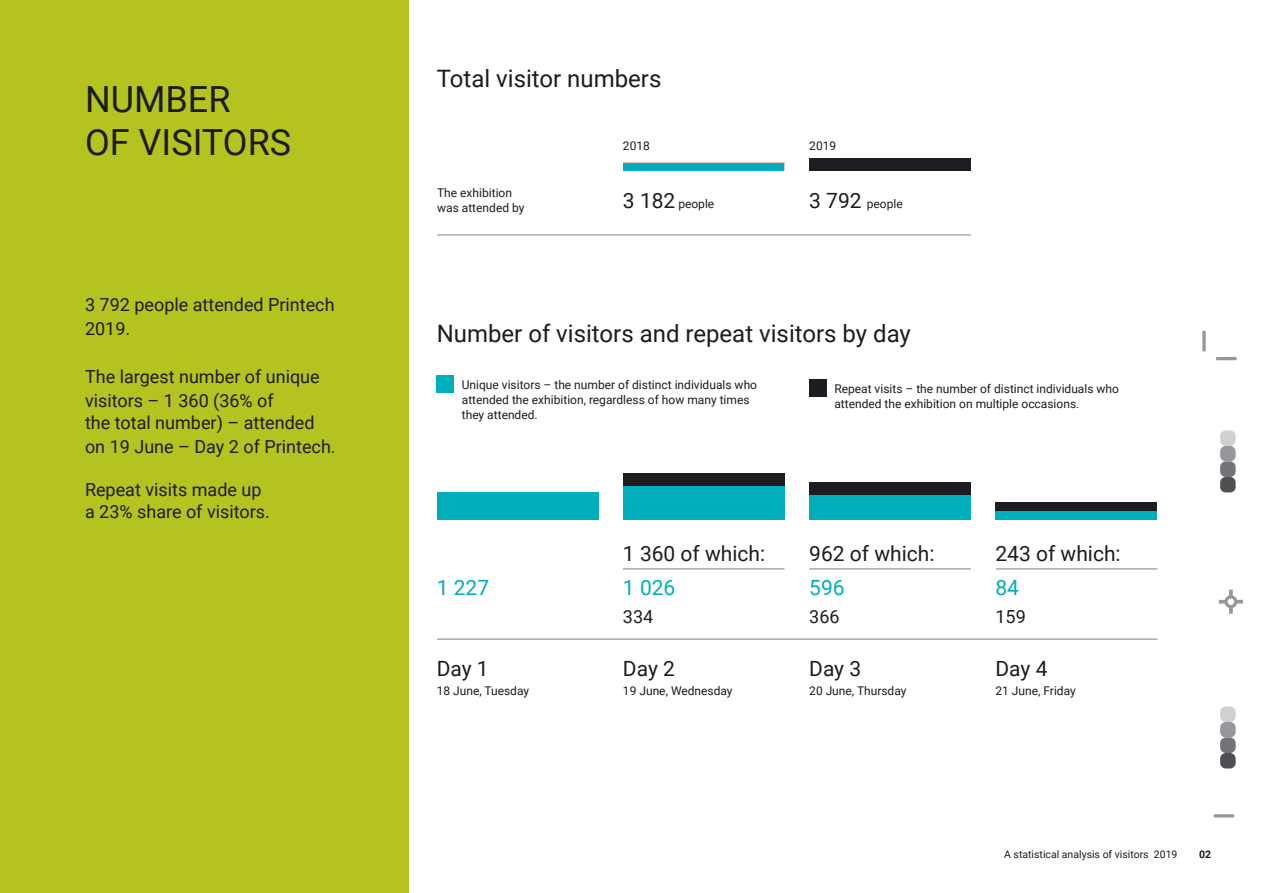
<style>
.page{position:relative;width:1263px;height:893px;background:#fff}
.page>*{position:absolute;margin:0;border:0;box-sizing:border-box;transform-origin:0 0}
.t1{font:36px/43.2px "Roboto";color:#1b1c20}
.t2{font:24px "Roboto";color:#1c1c20}
.t3{font:21px "Roboto";color:#1d1c20}
.t4{font:21px "Roboto";letter-spacing:-.005em;color:#1c1c20}
.t5{font:21px "Roboto";color:#00adbb}
.t6{font:18px/24px "Roboto";color:#1c1c20}
.t7{font:18px "Roboto";color:#1d1c20}
.t8{font:12px/15px "Roboto";color:#1c1c20}
.t9{font:10.5px "Roboto";color:#1b1c20}
.t10{font:700 10.5px "Roboto";color:#1c1c20}
.s1{font-size:21px}
</style>
<div class="page">
<div style="left:1220px;top:706px;width:15px;height:16px;background:#ced0d2;border-radius:6px"></div>
<div style="left:1220px;top:722px;width:15px;height:15px;background:#98989c;border-radius:6px"></div>
<div style="left:1220px;top:737px;width:15px;height:16px;background:#757378;border-radius:6px"></div>
<div style="left:1220px;top:753px;width:15px;height:15px;background:#504f53;border-radius:6px"></div>
<div style="left:1220px;top:430px;width:15px;height:16px;background:#ced0d2;border-radius:6px"></div>
<div style="left:1220px;top:446px;width:15px;height:15px;background:#98989c;border-radius:6px"></div>
<div style="left:1220px;top:461px;width:15px;height:16px;background:#757378;border-radius:6px"></div>
<div style="left:1220px;top:477px;width:15px;height:15px;background:#504f53;border-radius:6px"></div>
<hr style="left:1216px;top:357px;width:21px;height:3px;background:#97979a">
<svg style="left:1202px;top:331px;width:4px;height:21px"></svg>
<hr style="left:1213px;top:814px;width:21px;height:3px;background:#97979a">
<svg style="left:1219px;top:590px;width:24px;height:24px"></svg>
<div style="left:0;top:0;width:408px;height:893px;background:#b4c31f"></div>
<div style="left:623px;top:486px;width:161px;height:34px;background:#00adbb"></div>
<div style="left:623px;top:473px;width:161px;height:13px;background:#1d1c20"></div>
<div style="left:995px;top:511px;width:162px;height:9px;background:#00adbb"></div>
<div style="left:995px;top:502px;width:162px;height:9px;background:#1d1c20"></div>
<div style="left:437px;top:492px;width:161px;height:28px;background:#00adbb"></div>
<div style="left:809px;top:495px;width:162px;height:25px;background:#00adbb"></div>
<div style="left:809px;top:482px;width:162px;height:13px;background:#1d1c20"></div>
<hr style="left:437px;top:639px;width:720px;height:1px;background:#818084">
<hr style="left:996px;top:569px;width:161px;height:1px;background:#818084">
<hr style="left:809px;top:569px;width:162px;height:1px;background:#818084">
<hr style="left:623px;top:569px;width:161px;height:1px;background:#818084">
<div style="left:623px;top:163px;width:161px;height:8px;background:#00adbc"></div>
<div style="left:809px;top:158px;width:162px;height:13px;background:#1e1d21"></div>
<div style="left:437px;top:375px;width:17px;height:17px;background:#00adbb"></div>
<div style="left:809px;top:379px;width:17px;height:17px;background:#1d1c20"></div>
<hr style="left:437px;top:235px;width:534px;height:1px;background:#818084">
<h1 class="t1" style="left:85px;top:76px;width:208px">NUMBER<br>OF VISITORS</h1>
<h3 class="t6" style="left:85px;top:292px;width:251px">3 792 people attended Printech<br>2019.</h3>
<h3 class="t6" style="left:85px;top:364px;width:236px">The largest number of unique visitors – 1 360 (36% of</h3>
<h3 class="t6" style="left:85px;top:410px;width:252px">the total number) – attended on 19 June – Day 2 of Printech.</h3>
<h3 class="t6" style="left:85px;top:478px;width:186px;line-height:21.6px">Repeat visits made up a 23% share of visitors.</h3>
<h2 class="t2" style="left:437px;top:62px;width:226px">Total visitor numbers</h2>
<p class="t8" style="left:437px;top:185px;width:89px">The exhibition was attended by</p>
<p class="t8" style="left:623px;top:138px;width:28px">2018</p>
<p class="t8" style="left:809px;top:138px;width:28px">2019</p>
<p class="t8" style="left:623px;top:196px;width:93px"><span class="s1">3 182</span> people</p>
<p class="t8" style="left:809px;top:196px;width:95px"><span class="s1">3 792</span> people</p>
<h2 class="t2" style="left:437px;top:317px;width:476px">Number of visitors and repeat visitors by day</h2>
<p class="t8" style="left:462px;top:376px;width:297px">Unique visitors – the number of distinct individuals who attended the exhibition, regardless of how many times they attended.</p>
<p class="t8" style="left:834px;top:381px;width:286px">Repeat visits – the number of distinct individuals who attended the exhibition on multiple occasions.</p>
<h3 class="t3" style="left:623px;top:539px;width:144px">1 360 of which:</h3>
<h3 class="t3" style="left:809px;top:539px;width:127px">962 of which:</h3>
<h3 class="t3" style="left:995px;top:539px;width:127px">243 of which:</h3>
<h3 class="t5" style="left:437px;top:573px;width:54px">1 227</h3>
<h3 class="t5" style="left:809px;top:573px;width:37px">596</h3>
<h3 class="t5" style="left:995px;top:573px;width:25px">84</h3>
<h3 class="t5" style="left:623px;top:573px;width:54px">1 026</h3>
<h3 class="t4" style="left:437px;top:654px;width:53px">Day 1</h3>
<p class="t8" style="left:437px;top:682px;width:94px">18 June, Tuesday</p>
<h3 class="t7" style="left:623px;top:604px;width:32px">334</h3>
<h3 class="t7" style="left:809px;top:604px;width:32px">366</h3>
<h3 class="t7" style="left:995px;top:604px;width:32px">159</h3>
<h3 class="t4" style="left:623px;top:654px;width:53px">Day 2</h3>
<p class="t8" style="left:623px;top:682px;width:111px">19 June, Wednesday</p>
<h3 class="t4" style="left:809px;top:654px;width:53px">Day 3</h3>
<p class="t8" style="left:809px;top:682px;width:99px">20 June, Thursday</p>
<h3 class="t4" style="left:995px;top:654px;width:53px">Day 4</h3>
<p class="t8" style="left:995px;top:682px;width:82px">21 June, Friday</p>
<p class="t9" style="left:1004px;top:847px;width:175px">A statistical analysis of visitors 2019</p>
<p class="t10" style="left:1199px;top:847px;width:14px">02</p>
</div>
